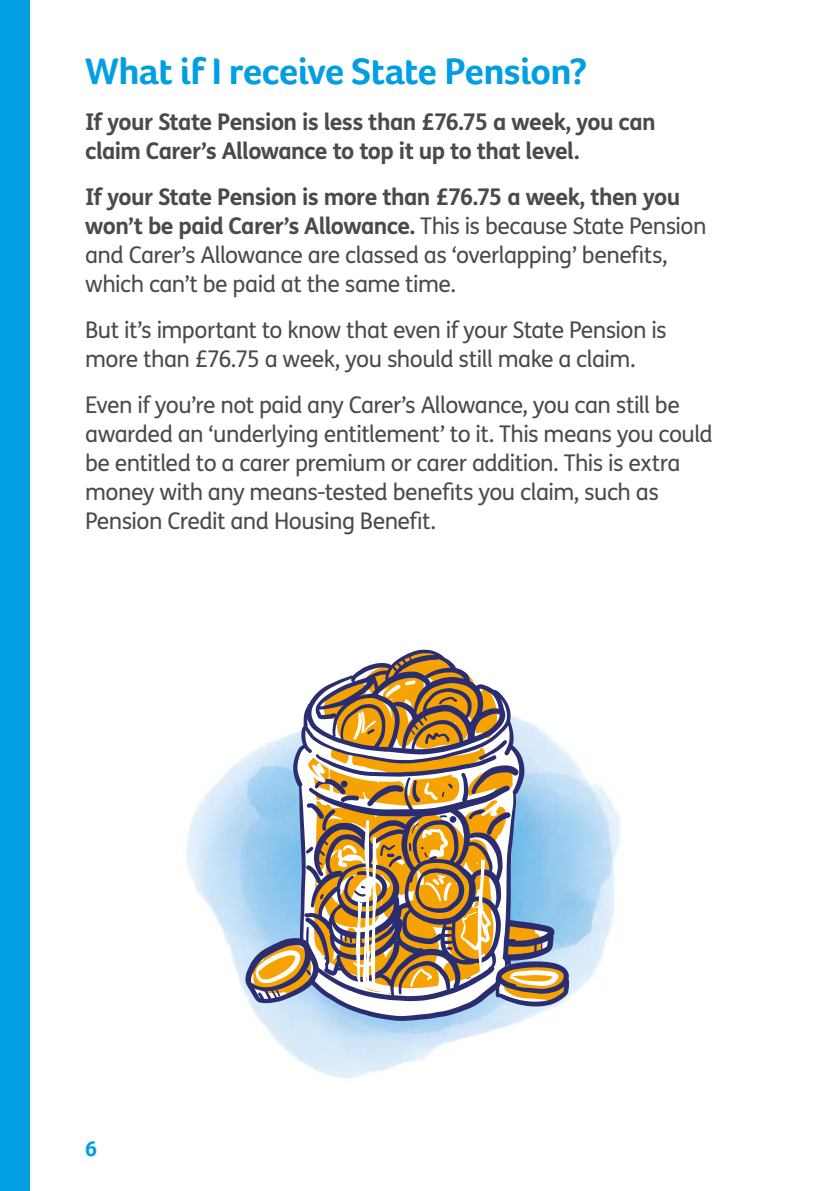
<style>
.page{position:relative;width:840px;height:1191px;background:#fff}
.page>*{position:absolute;margin:0;border:0;box-sizing:border-box;transform-origin:0 0}
.Blue_Page_heading_19{font:700 38px "Foco Age UK";letter-spacing:-.015em;color:#009fe3}
.Body_copy_11_5_over{font:23px/29px "FS Me";letter-spacing:-.025em;color:#4a4a49}
.Body_copy_11_5_over-2{font:700 23px/29px "FS Me";letter-spacing:-.025em;color:#4a4a49}
.t1{font:700 22px "Foco Age UK";color:#009fe3}
.s1{font-weight:700}
</style>
<div class="page">
<div style="left:0;top:0;width:29px;height:1191px;background:#009fe3"></div>
<img style="left:186px;top:754px;width:435px;height:325px">
<svg style="left:293px;top:649px;width:231px;height:372px"></svg>
<svg style="left:245px;top:651px;width:323px;height:360px"></svg>
<p class="Blue_Page_heading_19" style="left:85px;top:48px;width:503px">What if I receive State Pension?</p>
<p class="Body_copy_11_5_over-2" style="left:85px;top:107px;width:571px">If your State Pension is less than £76.75 a week, you can claim Carer’s Allowance to top it up to that level.</p>
<p class="Body_copy_11_5_over" style="left:85px;top:183px;width:622px"><span class="s1">If your State Pension is more than £76.75 a week, then you won’t be paid Carer’s Allowance.</span> This is because State Pension and Carer’s Allowance are classed as ‘overlapping’ benefits, which can’t be paid at the same time.</p>
<p class="Body_copy_11_5_over" style="left:85px;top:316px;width:582px">But it’s important to know that even if your State Pension is more than £76.75 a week, you should still make a claim.</p>
<p class="Body_copy_11_5_over" style="left:85px;top:391px;width:629px">Even if you’re not paid any Carer’s Allowance, you can still be awarded an ‘underlying entitlement’ to it. This means you could be entitled to a carer premium or carer addition. This is extra money with any means-tested benefits you claim, such as Pension Credit and Housing Benefit.</p>
<p class="t1" style="left:85px;top:1135px;width:14px">6</p>
</div>
